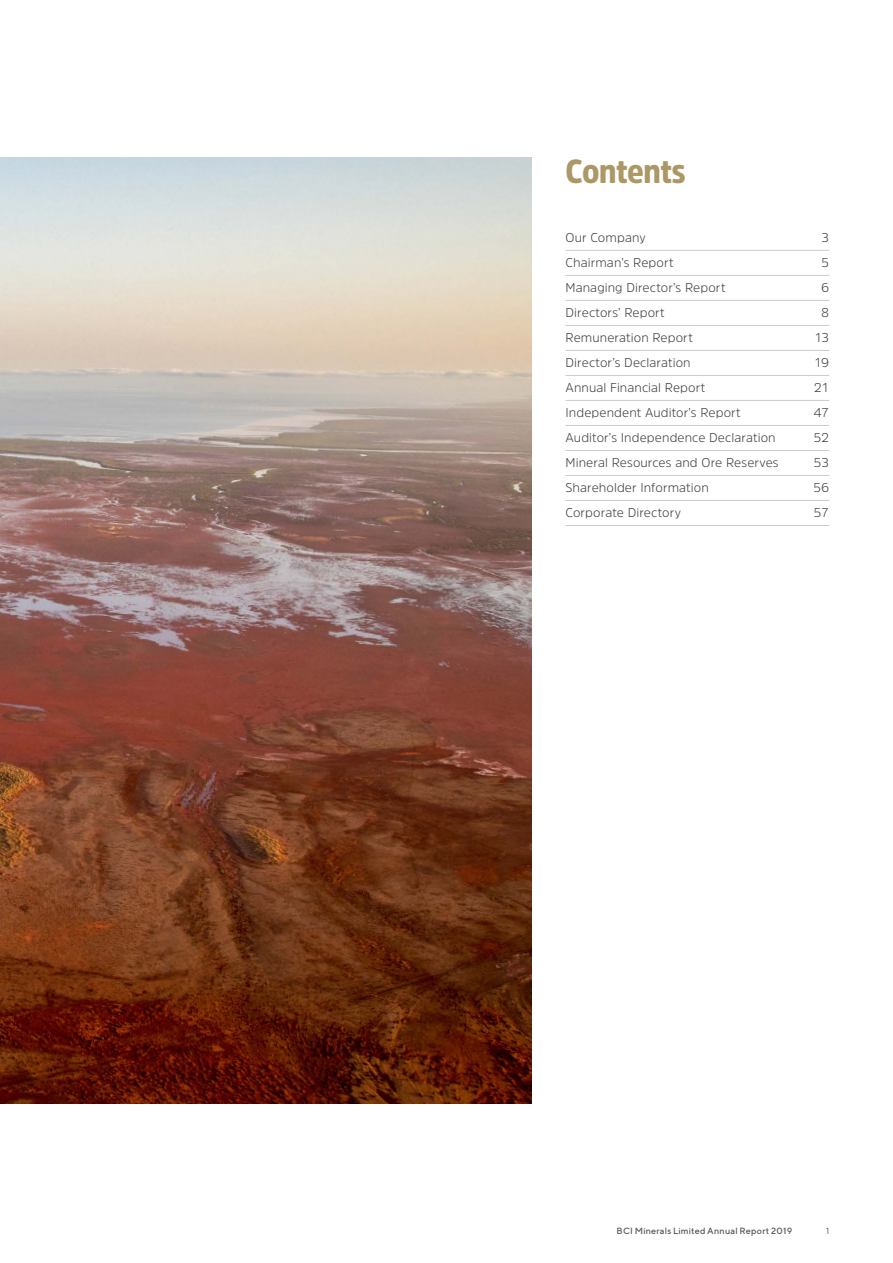
<style>
.page{position:relative;width:893px;height:1263px;background:#fff}
.page>*{position:absolute;margin:0;border:0;box-sizing:border-box;transform-origin:0 0}
.t1{font:900 33px "Amsi Pro Narw";letter-spacing:-.01em;color:#ac9766}
.t2{font:300 12.75px "Amsi Pro";letter-spacing:.005em;color:#414042}
.t3{font:500 9px "TT Norms";letter-spacing:.025em;color:#565659}
.t4{font:9px "TT Norms";color:#565659}
</style>
<div class="page">
<img style="left:0;top:158px;width:531px;height:945px">
<hr style="left:566px;top:250px;width:263px;height:1px;background:#c8ccd1">
<hr style="left:566px;top:275px;width:263px;height:1px;background:#c8ccd1">
<hr style="left:566px;top:300px;width:263px;height:1px;background:#c8ccd1">
<hr style="left:566px;top:325px;width:263px;height:1px;background:#c8ccd1">
<hr style="left:566px;top:350px;width:263px;height:1px;background:#c8ccd1">
<hr style="left:566px;top:375px;width:263px;height:1px;background:#c8ccd1">
<hr style="left:566px;top:400px;width:263px;height:1px;background:#c8ccd1">
<hr style="left:566px;top:425px;width:263px;height:1px;background:#c8ccd1">
<hr style="left:566px;top:450px;width:263px;height:1px;background:#c8ccd1">
<hr style="left:566px;top:475px;width:263px;height:1px;background:#c8ccd1">
<hr style="left:566px;top:500px;width:263px;height:1px;background:#c8ccd1">
<hr style="left:566px;top:525px;width:263px;height:1px;background:#c8ccd1">
<h1 class="t1" style="left:566px;top:148px;width:122px">Contents</h1>
<p class="t2" style="left:566px;top:228px;width:82px">Our Company</p>
<p class="t2" style="left:821px;top:228px;width:10px">3</p>
<p class="t2" style="left:566px;top:253px;width:110px">Chairman’s Report</p>
<p class="t2" style="left:821px;top:253px;width:10px">5</p>
<p class="t2" style="left:566px;top:278px;width:161px">Managing Director’s Report</p>
<p class="t2" style="left:821px;top:278px;width:10px">6</p>
<p class="t2" style="left:566px;top:303px;width:101px">Directors’ Report</p>
<p class="t2" style="left:821px;top:303px;width:10px">8</p>
<p class="t2" style="left:566px;top:328px;width:129px">Remuneration Report</p>
<p class="t2" style="left:814px;top:328px;width:17px">13</p>
<p class="t2" style="left:566px;top:353px;width:127px">Director’s Declaration</p>
<p class="t2" style="left:814px;top:353px;width:17px">19</p>
<p class="t2" style="left:566px;top:378px;width:141px">Annual Financial Report</p>
<p class="t2" style="left:814px;top:378px;width:17px">21</p>
<p class="t2" style="left:566px;top:403px;width:177px">Independent Auditor’s Report</p>
<p class="t2" style="left:813px;top:403px;width:17px">47</p>
<p class="t2" style="left:566px;top:428px;width:212px">Auditor’s Independence Declaration</p>
<p class="t2" style="left:813px;top:428px;width:17px">52</p>
<p class="t2" style="left:566px;top:453px;width:215px">Mineral Resources and Ore Reserves</p>
<p class="t2" style="left:813px;top:453px;width:17px">53</p>
<p class="t2" style="left:566px;top:478px;width:145px">Shareholder Information</p>
<p class="t2" style="left:813px;top:478px;width:18px">56</p>
<p class="t2" style="left:566px;top:503px;width:117px">Corporate Directory</p>
<p class="t2" style="left:813px;top:503px;width:17px">57</p>
<p class="t3" style="left:617px;top:1226px;width:177px">BCI Minerals Limited Annual Report 2019</p>
<p class="t4" style="left:826px;top:1226px;width:5px">1</p>
</div>
